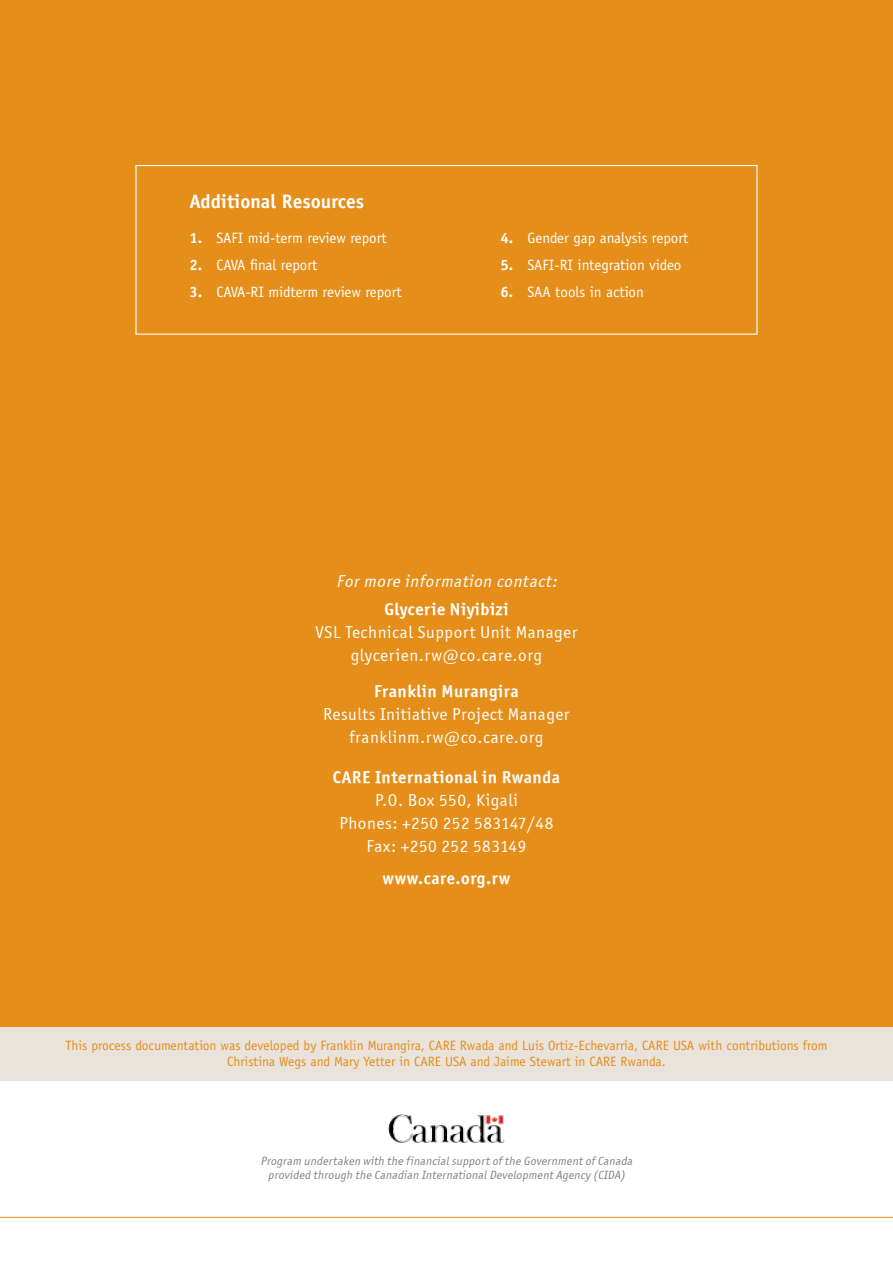
<style>
.page{position:relative;width:893px;height:1263px;background:#fff}
.page>*{position:absolute;margin:0;border:0;box-sizing:border-box;transform-origin:0 0}
.t1{font:700 19.5px "Officina Sans Std";color:#fff}
.t2{font:17.25px/23.1px "Officina Sans ITCTT Book";letter-spacing:.03em;color:#fff;text-align:center}
.t3{font:17.25px "Officina Sans ITCTT Bold";letter-spacing:.03em;color:#fff}
.t4{font:italic 17.25px "Officina Sans ITCTT Book";color:#fff}
.t5{font:15px "Officina Sans Std";color:#fff}
.t6{font:13.5px/16.2px "Officina Sans Std";color:#e58e1a;text-align:center}
.t7{font:italic 12px/13.5px "Officina Sans ITCTT Book";color:#808285;text-align:center}
.s1{font-weight:700}
</style>
<div class="page">
<hr style="left:0;top:1217px;width:893px;height:1px;background:#e58e1a">
<div style="left:0;top:0;width:893px;height:1027px;background:#e58e1a"></div>
<div style="left:0;top:1027px;width:893px;height:53px;background:#e9e3dc"></div>
<div style="left:135px;top:165px;width:622px;height:170px;border:1px solid #fff"></div>
<img style="left:388px;top:1114px;width:117px;height:29px">
<h1 class="t1" style="left:189px;top:189px;width:176px">Additional Resources</h1>
<p class="t5" style="left:189px;top:229px;width:199px"><span class="s1">1.</span> SAFI mid-term review report</p>
<p class="t5" style="left:189px;top:256px;width:129px"><span class="s1">2.</span> CAVA final report</p>
<p class="t5" style="left:189px;top:283px;width:214px"><span class="s1">3.</span> CAVA-RI midterm review report</p>
<p class="t5" style="left:500px;top:229px;width:189px"><span class="s1">4.</span> Gender gap analysis report</p>
<p class="t5" style="left:500px;top:256px;width:182px"><span class="s1">5.</span> SAFI-RI integration video</p>
<p class="t5" style="left:500px;top:283px;width:145px"><span class="s1">6.</span> SAA tools in action</p>
<p class="t4" style="left:336px;top:571px;width:226px">For more information contact:</p>
<p class="t3" style="left:384px;top:598px;width:126px">Glycerie Niyibizi</p>
<p class="t2" style="left:315px;top:621px;width:264px">VSL Technical Support Unit Manager glycerien.rw@co.care.org</p>
<p class="t3" style="left:374px;top:680px;width:146px">Franklin Murangira</p>
<p class="t2" style="left:323px;top:702px;width:248px">Results Initiative Project Manager franklinm.rw@co.care.org</p>
<p class="t3" style="left:333px;top:766px;width:229px">CARE International in Rwanda</p>
<p class="t2" style="left:340px;top:789px;width:215px">P.O. Box 550, Kigali<br>Phones: +250 252 583147/48<br>Fax: +250 252 583149</p>
<p class="t3" style="left:383px;top:867px;width:129px">www.care.org.rw</p>
<p class="t6" style="left:65px;top:1037px;width:764px">This process documentation was developed by Franklin Murangira, CARE Rwada and Luis Ortiz-Echevarria, CARE USA with contributions from<br>Christina Wegs and Mary Yetter in CARE USA and Jaime Stewart in CARE Rwanda.</p>
<p class="t7" style="left:260px;top:1154px;width:376px">Program undertaken with the financialsupportof the Governmentof Canada provided through the Canadian InternationalDevelopmentAgency (CIDA)</p>
</div>
